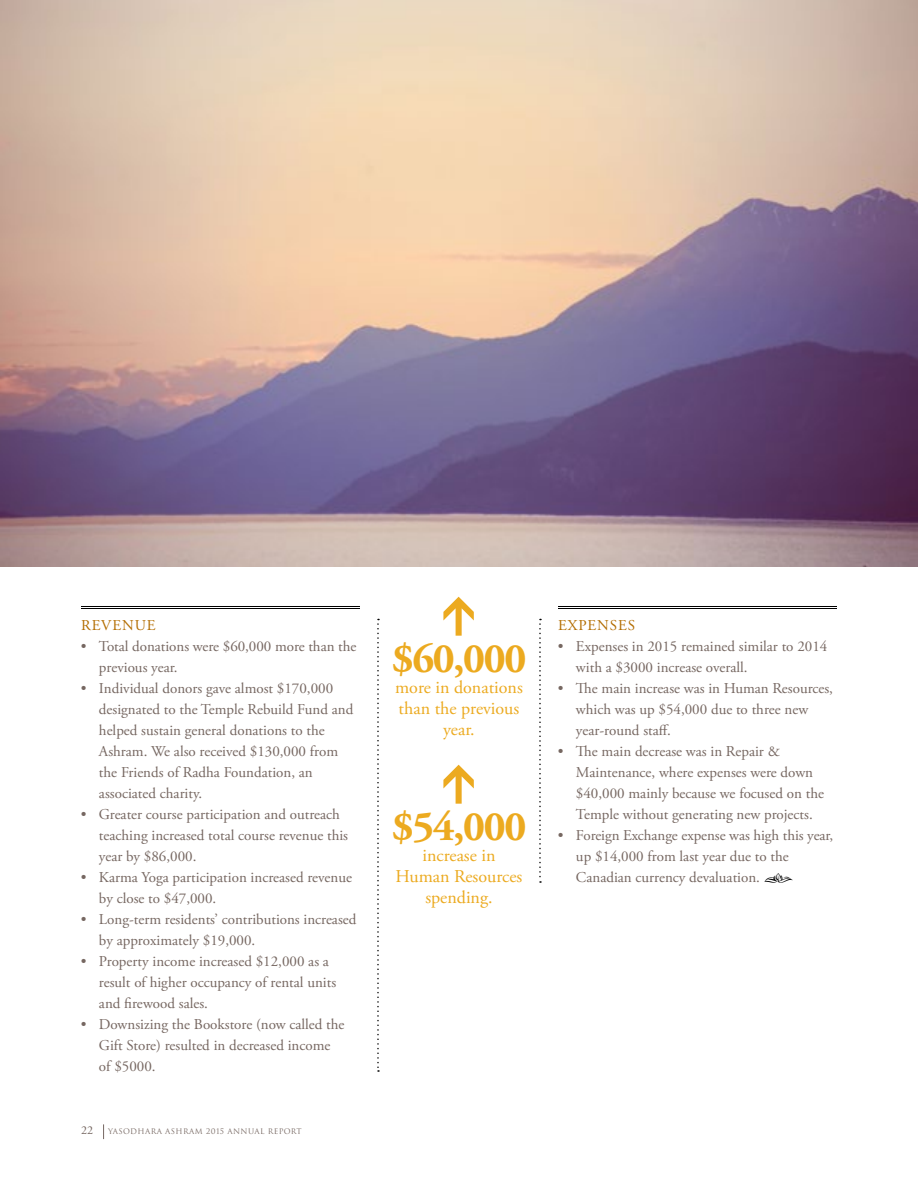
<style>
.page{position:relative;width:918px;height:1188px;background:#fff}
.page>*{position:absolute;margin:0;border:0;box-sizing:border-box;transform-origin:0 0}
.t1{font:700 42px "Adobe Garamond Pro";letter-spacing:-.03em;color:#ecaa20}
.t2{font:18px/21px "Adobe Garamond Pro";color:#ecaa20;text-align:center}
.t3{font:15px/21px "Adobe Garamond Pro";color:#766761}
.t4{font:15px "Adobe Garamond Pro";letter-spacing:.065em;color:#b36d01}
.t5{font:12px "Adobe Garamond Pro";color:#766761}
.t6{font:7.5px "Trajan";letter-spacing:.05em;color:#766761}
.s1{font-family:"Type Embellishments One Let Plain";font-size:18px;color:#000}
</style>
<div class="page">
<svg style="left:103px;top:1124px;width:1px;height:15px"></svg>
<svg style="left:377px;top:619px;width:2px;height:453px"></svg>
<svg style="left:539px;top:619px;width:2px;height:264px"></svg>
<hr style="left:81px;top:606px;width:279px;height:1px;background:#000">
<hr style="left:81px;top:608px;width:279px;height:1px;background:#000">
<hr style="left:558px;top:606px;width:279px;height:1px;background:#000">
<hr style="left:558px;top:608px;width:279px;height:1px;background:#000">
<img style="left:0;top:0;width:918px;height:567px">
<svg style="left:443px;top:597px;width:31px;height:39px"></svg>
<svg style="left:443px;top:765px;width:31px;height:39px"></svg>
<p class="t4" style="left:81px;top:616px;width:76px">REVENUE</p>
<p class="t3" style="left:99px;top:636px;width:259px;text-indent:-18px">• Total donations were $60,000 more than the previous year.</p>
<p class="t3" style="left:99px;top:678px;width:256px;text-indent:-18px">• Individual donors gave almost $170,000 designated to the Temple Rebuild Fund and helped sustain general donations to the Ashram. We also received $130,000 from the Friends of Radha Foundation, an associated charity.</p>
<p class="t3" style="left:99px;top:804px;width:251px;text-indent:-18px">• Greater course participation and outreach teaching increased total course revenue this year by $86,000.</p>
<p class="t3" style="left:99px;top:867px;width:254px;text-indent:-18px">• Karma Yoga participation increased revenue by close to $47,000.</p>
<p class="t3" style="left:99px;top:909px;width:259px;text-indent:-18px">• Long-term residents’ contributions increased by approximately $19,000.</p>
<p class="t3" style="left:99px;top:951px;width:239px;text-indent:-18px">• Property income increased $12,000 as a result of higher occupancy of rental units and firewood sales.</p>
<p class="t3" style="left:99px;top:1014px;width:247px;text-indent:-18px">• Downsizing the Bookstore (now called the<br>Gift Store) resulted in decreased income of $5000.</p>
<p class="t5" style="left:81px;top:1123px;width:13px">22</p>
<p class="t6" style="left:108px;top:1127px;width:195px">YASODHARA ASHRAM 2015 ANNUAL REPORT</p>
<h1 class="t1" style="left:392px;top:634px;width:136px">$60,000</h1>
<p class="t2" style="left:395px;top:678px;width:129px">more in donations than the previous year.</p>
<h1 class="t1" style="left:392px;top:802px;width:136px">$54,000</h1>
<p class="t2" style="left:396px;top:846px;width:128px">increase in<br>Human Resources spending.</p>
<p class="t4" style="left:558px;top:616px;width:79px">EXPENSES</p>
<p class="t3" style="left:576px;top:636px;width:253px;text-indent:-18px">• Expenses in 2015 remained similar to 2014 with a $3000 increase overall.</p>
<p class="t3" style="left:576px;top:678px;width:259px;text-indent:-18px">• The main increase was in Human Resources, which was up $54,000 due to three new year-round staff.</p>
<p class="t3" style="left:576px;top:741px;width:250px;text-indent:-18px">• The main decrease was in Repair &amp; Maintenance, where expenses were down $40,000 mainly because we focused on the Temple without generating new projects.</p>
<p class="t3" style="left:576px;top:825px;width:259px;text-indent:-18px">• Foreign Exchange expense was high this year, up $14,000 from last year due to the<br>Canadian currency devaluation. <span class="s1">ƒ</span></p>
</div>
